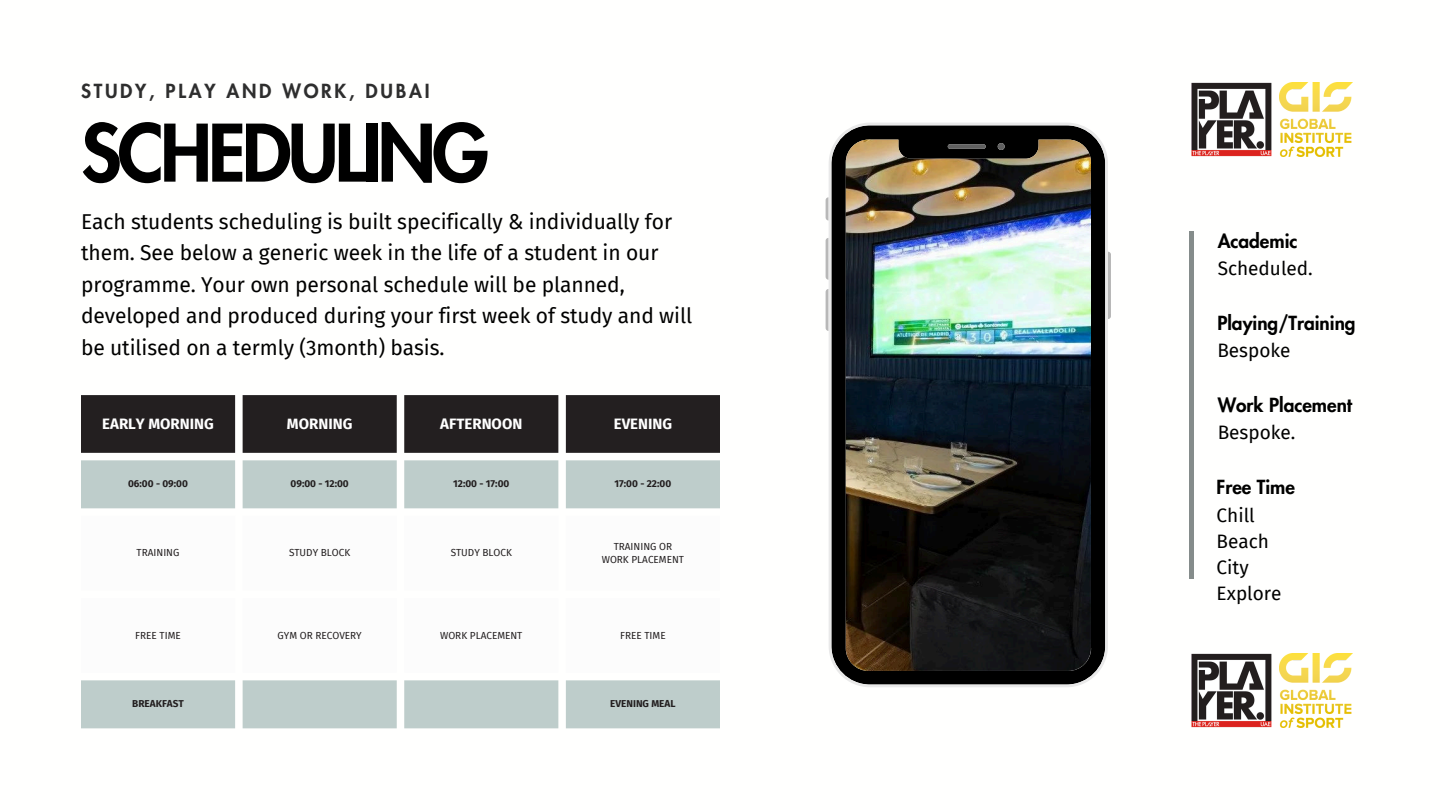
<style>
.page{position:relative;width:1440px;height:810px;background:#fff}
.page>*{position:absolute;margin:0;border:0;box-sizing:border-box;transform-origin:0 0}
.t1{font:800 77px "Futura LT Pro";letter-spacing:-.05em;color:#000}
.t2{font:21px/31.5px "Fira Sans";letter-spacing:-.005em;color:#000}
.t3{font:19px "Fira Sans";color:#000}
.t4{font:800 19px "Futura LT Pro";color:#000}
.t5{font:800 19px "Futura LT Pro";letter-spacing:.145em;color:#2e2e2e}
.t6{font:700 15px "Fira Sans";color:#fff}
.t7{font:10px "Fira Sans";color:#231f20}
.t8{font:700 10px "Fira Sans";color:#231f20}
</style>
<div class="page">
<div style="left:1189px;top:231px;width:5px;height:348px;background:#858c8b"></div>
<img style="left:1279px;top:654px;width:73px;height:73px">
<img style="left:1191px;top:653px;width:81px;height:75px">
<img style="left:1279px;top:83px;width:73px;height:73px">
<img style="left:1191px;top:82px;width:81px;height:75px">
<div style="left:81px;top:395px;width:639px;height:58px;background:#231f20"></div>
<svg style="left:81px;top:460px;width:639px;height:268px;fill:#becdcb"></svg>
<svg style="left:81px;top:516px;width:639px;height:157px"></svg>
<svg style="left:826px;top:197px;width:3px;height:24px"></svg>
<svg style="left:826px;top:238px;width:3px;height:42px"></svg>
<svg style="left:826px;top:289px;width:3px;height:42px"></svg>
<svg style="left:1108px;top:252px;width:3px;height:67px"></svg>
<img style="left:829px;top:123px;width:279px;height:564px">
<h3 class="t5" style="left:81px;top:82px;width:350px">STUDY, PLAY AND WORK, DUBAI</h3>
<p class="t1" style="left:81px;top:118px;width:409px">SCHEDULING</p>
<p class="t2" style="left:81px;top:206px;width:613px">Each students scheduling is built specifically &amp; individually for them. See below a generic week in the life of a student in our programme. Your own personal schedule will be planned, developed and produced during your first week of study and will be utilised on a termly (3month) basis.</p>
<p class="t6" style="left:102px;top:415px;width:113px">EARLY MORNING</p>
<p class="t6" style="left:287px;top:415px;width:67px">MORNING</p>
<p class="t6" style="left:440px;top:415px;width:84px">AFTERNOON</p>
<p class="t6" style="left:614px;top:415px;width:60px">EVENING</p>
<p class="t8" style="left:128px;top:478px;width:61px">06:00 - 09:00</p>
<p class="t8" style="left:291px;top:478px;width:60px">09:00 - 12:00</p>
<p class="t8" style="left:453px;top:478px;width:58px">12:00 - 17:00</p>
<p class="t8" style="left:615px;top:478px;width:58px">17:00 - 22:00</p>
<p class="t7" style="left:137px;top:547px;width:44px">TRAINING</p>
<p class="t7" style="left:289px;top:547px;width:63px">STUDY BLOCK</p>
<p class="t7" style="left:451px;top:547px;width:63px">STUDY BLOCK</p>
<p class="t7" style="left:614px;top:540px;width:60px">TRAINING OR</p>
<p class="t7" style="left:602px;top:554px;width:84px">WORK PLACEMENT</p>
<p class="t7" style="left:135px;top:629px;width:47px">FREE TIME</p>
<p class="t7" style="left:278px;top:629px;width:86px">GYM OR RECOVERY</p>
<p class="t7" style="left:440px;top:629px;width:84px">WORK PLACEMENT</p>
<p class="t7" style="left:620px;top:629px;width:47px">FREE TIME</p>
<p class="t8" style="left:132px;top:698px;width:53px">BREAKFAST</p>
<p class="t8" style="left:610px;top:698px;width:67px">EVENING MEAL</p>
<p class="t4" style="left:1218px;top:232px;width:81px">Academic</p>
<p class="t3" style="left:1218px;top:257px;width:97px">Scheduled.</p>
<h3 class="t4" style="left:1217px;top:314px;width:140px">Playing/Training</h3>
<p class="t3" style="left:1217px;top:339px;width:75px">Bespoke</p>
<p class="t4" style="left:1218px;top:396px;width:136px">Work Placement</p>
<h3 class="t3" style="left:1218px;top:421px;width:79px">Bespoke.</h3>
<p class="t4" style="left:1217px;top:479px;width:80px">Free Time</p>
<h3 class="t3" style="left:1217px;top:504px;width:40px">Chill</h3>
<p class="t3" style="left:1217px;top:530px;width:54px">Beach</p>
<p class="t3" style="left:1217px;top:556px;width:34px">City</p>
<p class="t3" style="left:1217px;top:583px;width:67px">Explore</p>
</div>
